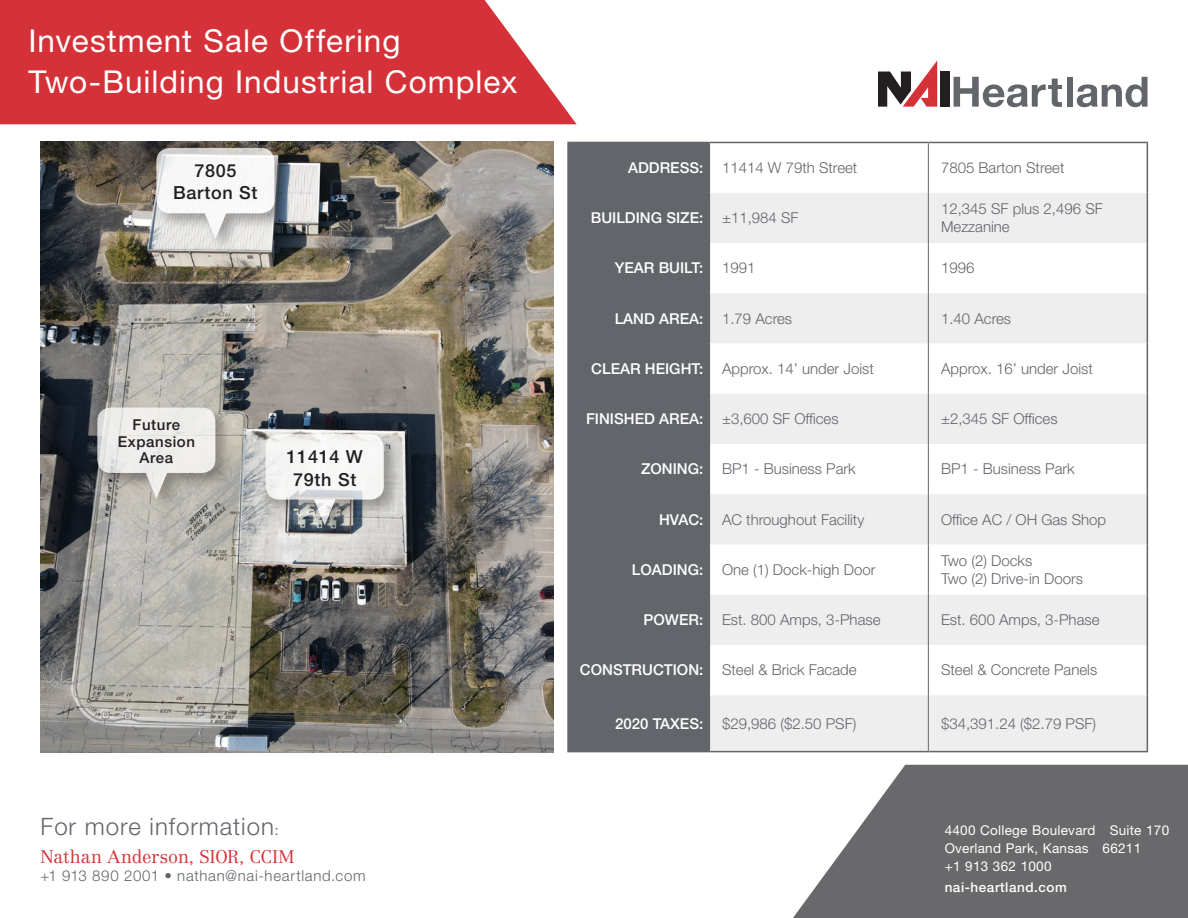
<style>
.page{position:relative;width:1188px;height:918px;background:#fff}
.page>*{position:absolute;margin:0;border:0;box-sizing:border-box;transform-origin:0 0}
.t1{font:31.5px "Helvetica Neue LT Std";letter-spacing:.035em;color:#fff}
.t2{font:300 24px "Helvetica Neue LT Std";letter-spacing:.04em;color:#62656a}
.t3{font:300 18px "Centennial LT Std";letter-spacing:-.01em;color:#d43238}
.t4{font:500 18px/22.5px "Helvetica Neue LT Std";letter-spacing:.04em;color:#231f20;text-align:center}
.t5{font:300 15px/18px "Helvetica Neue LT Std";color:#62656a}
.t6{font:500 15px "Helvetica Neue LT Std";color:#fff}
.t7{font:300 15px "Helvetica Neue LT Std";letter-spacing:.045em;color:#62656a}
.t8{font:500 15px "Helvetica Neue LT Std";letter-spacing:.04em;color:#231f20}
.t9{font:13.5px "Helvetica Neue LT Std";letter-spacing:.02em;color:#fff}
.t10{font:500 13.5px "Helvetica Neue LT Std";letter-spacing:.04em;color:#fff}
.s1{font-weight:400;font-size:13.5px}
</style>
<div class="page">
<svg style="left:793px;top:765px;width:395px;height:153px;background:#7e7e81"></svg>
<div style="left:940px;top:72px;width:10px;height:35px;background:#231f20"></div>
<svg style="left:878px;top:61px;width:59px;height:46px"></svg>
<svg style="left:954px;top:77px;width:108px;height:30px"></svg>
<div style="left:1067px;top:77px;width:6px;height:30px;background:#62656a"></div>
<svg style="left:1077px;top:77px;width:71px;height:30px"></svg>
<svg style="left:0;top:0;width:577px;height:124px;background:#d74247"></svg>
<div style="left:569px;top:143px;width:140px;height:608px;background:#62656a"></div>
<svg style="left:710px;top:193px;width:437px;height:558px;fill:#eeeeef"></svg>
<hr style="left:709px;top:142px;width:219px;height:1px;background:#62656a">
<hr style="left:928px;top:142px;width:220px;height:1px;background:#62656a">
<hr style="left:1147px;top:143px;width:1px;height:50px;background:#62656a">
<hr style="left:1147px;top:193px;width:1px;height:50px;background:#62656a">
<hr style="left:1147px;top:243px;width:1px;height:50px;background:#62656a">
<hr style="left:1147px;top:293px;width:1px;height:50px;background:#62656a">
<hr style="left:1147px;top:343px;width:1px;height:51px;background:#62656a">
<hr style="left:1147px;top:394px;width:1px;height:50px;background:#62656a">
<hr style="left:1147px;top:444px;width:1px;height:50px;background:#62656a">
<hr style="left:1147px;top:494px;width:1px;height:51px;background:#62656a">
<hr style="left:1147px;top:545px;width:1px;height:50px;background:#62656a">
<hr style="left:1147px;top:595px;width:1px;height:50px;background:#62656a">
<hr style="left:1147px;top:645px;width:1px;height:50px;background:#62656a">
<hr style="left:1147px;top:695px;width:1px;height:56px;background:#62656a">
<hr style="left:567px;top:142px;width:142px;height:1px;background:#62656a">
<hr style="left:567px;top:143px;width:2px;height:50px;background:#62656a">
<hr style="left:709px;top:143px;width:1px;height:50px;background:#62656a">
<hr style="left:567px;top:193px;width:2px;height:50px;background:#62656a">
<hr style="left:709px;top:193px;width:1px;height:50px;background:#62656a">
<hr style="left:567px;top:243px;width:2px;height:50px;background:#62656a">
<hr style="left:709px;top:243px;width:1px;height:50px;background:#62656a">
<hr style="left:567px;top:293px;width:2px;height:50px;background:#62656a">
<hr style="left:709px;top:293px;width:1px;height:50px;background:#62656a">
<hr style="left:567px;top:343px;width:2px;height:51px;background:#62656a">
<hr style="left:709px;top:343px;width:1px;height:51px;background:#62656a">
<hr style="left:567px;top:394px;width:2px;height:50px;background:#62656a">
<hr style="left:709px;top:394px;width:1px;height:50px;background:#62656a">
<hr style="left:567px;top:444px;width:2px;height:50px;background:#62656a">
<hr style="left:709px;top:444px;width:1px;height:50px;background:#62656a">
<hr style="left:567px;top:494px;width:2px;height:51px;background:#62656a">
<hr style="left:709px;top:494px;width:1px;height:51px;background:#62656a">
<hr style="left:567px;top:545px;width:2px;height:50px;background:#62656a">
<hr style="left:709px;top:545px;width:1px;height:50px;background:#62656a">
<hr style="left:567px;top:595px;width:2px;height:50px;background:#62656a">
<hr style="left:709px;top:595px;width:1px;height:50px;background:#62656a">
<hr style="left:567px;top:645px;width:2px;height:50px;background:#62656a">
<hr style="left:709px;top:645px;width:1px;height:50px;background:#62656a">
<hr style="left:567px;top:695px;width:2px;height:56px;background:#62656a">
<hr style="left:709px;top:695px;width:1px;height:56px;background:#62656a">
<hr style="left:567px;top:751px;width:142px;height:1px;background:#62656a">
<hr style="left:709px;top:751px;width:219px;height:1px;background:#62656a">
<hr style="left:928px;top:751px;width:220px;height:1px;background:#62656a">
<hr style="left:928px;top:143px;width:1px;height:50px;background:#62656a">
<hr style="left:928px;top:193px;width:1px;height:50px;background:#62656a">
<hr style="left:928px;top:243px;width:1px;height:50px;background:#62656a">
<hr style="left:928px;top:293px;width:1px;height:50px;background:#62656a">
<hr style="left:928px;top:343px;width:1px;height:51px;background:#62656a">
<hr style="left:928px;top:394px;width:1px;height:50px;background:#62656a">
<hr style="left:928px;top:444px;width:1px;height:50px;background:#62656a">
<hr style="left:928px;top:494px;width:1px;height:51px;background:#62656a">
<hr style="left:928px;top:545px;width:1px;height:50px;background:#62656a">
<hr style="left:928px;top:595px;width:1px;height:50px;background:#62656a">
<hr style="left:928px;top:645px;width:1px;height:50px;background:#62656a">
<hr style="left:928px;top:695px;width:1px;height:56px;background:#62656a">
<img style="left:40px;top:142px;width:513px;height:151px">
<img style="left:40px;top:293px;width:514px;height:459px">
<div style="left:153px;top:144px;width:140px;height:112px;background:#231f20;opacity:.5"></div>
<svg style="left:156px;top:148px;width:118px;height:91px"></svg>
<div style="left:262px;top:430px;width:140px;height:112px;background:#231f20;opacity:.5"></div>
<svg style="left:266px;top:434px;width:118px;height:92px"></svg>
<div style="left:93px;top:404px;width:141px;height:111px;background:#231f20;opacity:.5"></div>
<svg style="left:97px;top:408px;width:118px;height:91px;background:#d8d7d3"></svg>
<p class="t1" style="left:28px;top:22px;width:374px">Investment Sale Offering</p>
<p class="t1" style="left:28px;top:63px;width:490px">Two-Building Industrial Complex</p>
<p class="t4" style="left:194px;top:159px;width:44px">7805</p>
<p class="t4" style="left:173px;top:181px;width:86px">Barton St</p>
<p class="t8" style="left:133px;top:416px;width:49px">Future</p>
<p class="t8" style="left:118px;top:432px;width:79px">Expansion</p>
<p class="t8" style="left:139px;top:449px;width:35px">Area</p>
<p class="t4" style="left:287px;top:445px;width:78px">11414 W<br>79th St</p>
<p class="t2" style="left:40px;top:811px;width:240px">For more information<span class="s1">:</span></p>
<p class="t3" style="left:40px;top:846px;width:255px">Nathan Anderson, SIOR, CCIM</p>
<p class="t7" style="left:40px;top:866px;width:327px">+1 913 890 2001 • nathan@nai-heartland.com</p>
<p class="t6" style="left:628px;top:159px;width:77px">ADDRESS:</p>
<p class="t5" style="left:722px;top:158px;width:137px">11414 W 79th Street</p>
<p class="t5" style="left:941px;top:158px;width:125px">7805 Barton Street</p>
<p class="t6" style="left:591px;top:209px;width:114px">BUILDING SIZE:</p>
<p class="t5" style="left:722px;top:209px;width:78px">±11,984 SF</p>
<p class="t5" style="left:941px;top:200px;width:163px">12,345 SF plus 2,496 SF<br>Mezzanine</p>
<p class="t6" style="left:615px;top:259px;width:90px">YEAR BUILT:</p>
<p class="t5" style="left:722px;top:259px;width:35px">1991</p>
<p class="t5" style="left:941px;top:259px;width:35px">1996</p>
<p class="t6" style="left:615px;top:309px;width:90px">LAND AREA:</p>
<p class="t5" style="left:722px;top:309px;width:72px">1.79 Acres</p>
<p class="t5" style="left:941px;top:309px;width:72px">1.40 Acres</p>
<p class="t6" style="left:591px;top:360px;width:114px">CLEAR HEIGHT:</p>
<p class="t5" style="left:722px;top:359px;width:153px">Approx. 14’ under Joist</p>
<p class="t5" style="left:941px;top:359px;width:153px">Approx. 16’ under Joist</p>
<p class="t6" style="left:586px;top:410px;width:119px">FINISHED AREA:</p>
<p class="t5" style="left:722px;top:410px;width:118px">±3,600 SF Offices</p>
<p class="t5" style="left:941px;top:410px;width:118px">±2,345 SF Offices</p>
<p class="t6" style="left:641px;top:460px;width:64px">ZONING:</p>
<p class="t5" style="left:722px;top:460px;width:135px">BP1 - Business Park</p>
<p class="t5" style="left:941px;top:460px;width:135px">BP1 - Business Park</p>
<p class="t6" style="left:659px;top:510px;width:46px">HVAC:</p>
<p class="t5" style="left:722px;top:510px;width:144px">AC throughout Facility</p>
<p class="t5" style="left:941px;top:510px;width:167px">Office AC / OH Gas Shop</p>
<p class="t6" style="left:632px;top:561px;width:73px">LOADING:</p>
<p class="t5" style="left:722px;top:560px;width:155px">One (1) Dock-high Door</p>
<p class="t5" style="left:941px;top:551px;width:93px">Two (2) Docks</p>
<p class="t5" style="left:941px;top:569px;width:143px">Two (2) Drive-in Doors</p>
<p class="t6" style="left:644px;top:611px;width:61px">POWER:</p>
<p class="t5" style="left:722px;top:611px;width:160px">Est. 800 Amps, 3-Phase</p>
<p class="t5" style="left:941px;top:611px;width:160px">Est. 600 Amps, 3-Phase</p>
<p class="t6" style="left:580px;top:661px;width:125px">CONSTRUCTION:</p>
<p class="t5" style="left:722px;top:661px;width:136px">Steel &amp; Brick Facade</p>
<p class="t5" style="left:941px;top:661px;width:158px">Steel &amp; Concrete Panels</p>
<p class="t6" style="left:615px;top:715px;width:90px">2020 TAXES:</p>
<p class="t5" style="left:722px;top:714px;width:136px">$29,986 ($2.50 PSF)</p>
<p class="t5" style="left:941px;top:714px;width:157px">$34,391.24 ($2.79 PSF)</p>
<p class="t9" style="left:945px;top:822px;width:226px">4400 College Boulevard Suite 170</p>
<p class="t9" style="left:945px;top:840px;width:198px">Overland Park, Kansas 66211</p>
<p class="t9" style="left:945px;top:858px;width:108px">+1 913 362 1000</p>
<p class="t10" style="left:945px;top:879px;width:124px">nai-heartland.com</p>
</div>
